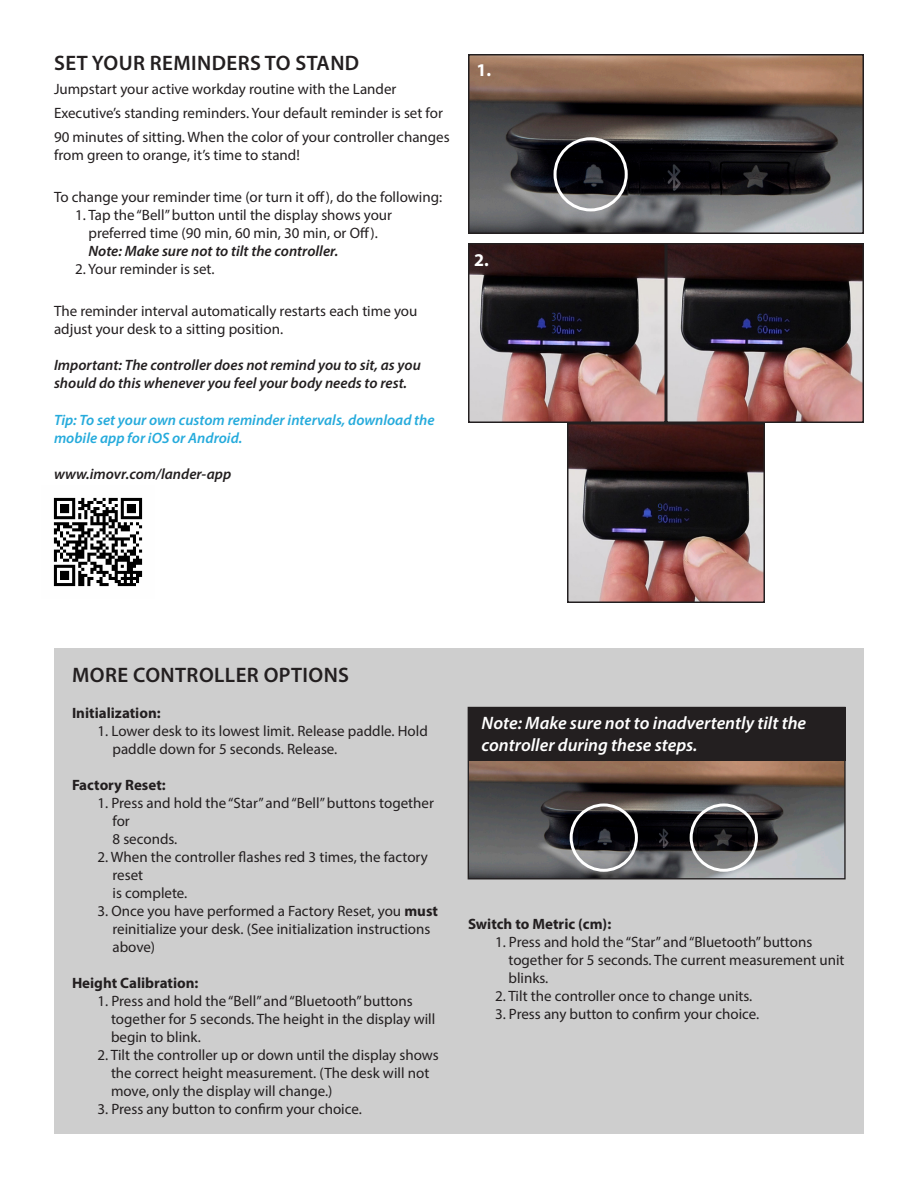
<style>
.page{position:relative;width:918px;height:1188px;background:#fff}
.page>*{position:absolute;margin:0;border:0;box-sizing:border-box;transform-origin:0 0}
.t1{font:600 21px "Myriad Pro";letter-spacing:.02em;color:#231f20}
.t2{font:italic 600 18px/21.6px "Myriad Pro";color:#fff}
.t3{font:700 18px "Myriad Pro";color:#fff}
.t4{font:15px/18px "Myriad Pro";color:#231f20}
.t5{font:italic 600 15px/18px "Myriad Pro";color:#231f20}
.t6{font:italic 600 15px/18px "Myriad Pro";color:#26abdc}
.t7{font:700 15px "Myriad Pro";color:#231f20}
.s1{font-weight:700}
</style>
<div class="page">
<div style="left:54px;top:648px;width:810px;height:486px;background:#cecece"></div>
<img style="left:570px;top:426px;width:192px;height:174px">
<div style="left:567px;top:423px;width:198px;height:180px;border:2px solid #231f20"></div>
<img style="left:53px;top:497px;width:90px;height:90px">
<img style="left:470px;top:761px;width:374px;height:116px">
<div style="left:468px;top:707px;width:378px;height:172px;border:1px solid #231f20"></div>
<div style="left:570px;top:804px;width:68px;height:68px;border:3px solid #fff;border-radius:50%"></div>
<div style="left:690px;top:804px;width:68px;height:68px;border:3px solid #fff;border-radius:50%"></div>
<div style="left:468px;top:708px;width:378px;height:53px;background:#231f20"></div>
<div style="left:475px;top:709px;width:339px;height:53px;background:#231f20"></div>
<img style="left:471px;top:246px;width:192px;height:174px">
<div style="left:468px;top:243px;width:198px;height:180px;border:2px solid #231f20"></div>
<img style="left:471px;top:57px;width:390px;height:174px">
<div style="left:468px;top:54px;width:396px;height:180px;border:2px solid #231f20"></div>
<div style="left:554px;top:137px;width:74px;height:74px;border:3px solid #fff;border-radius:50%"></div>
<img style="left:669px;top:246px;width:192px;height:174px">
<div style="left:666px;top:243px;width:198px;height:180px;border:2px solid #231f20"></div>
<p class="t1" style="left:54px;top:49px;width:307px">SET YOUR REMINDERS TO STAND</p>
<p class="t4" style="left:54px;top:76px;width:397px;line-height:24px">Jumpstart your active workday routine with the Lander<br>Executive’s standing reminders. Your default reminder is set for<br>90 minutes of sitting. When the color of your controller changes</p>
<p class="t4" style="left:54px;top:145px;width:247px">from green to orange, it’s time to stand!</p>
<p class="t4" style="left:54px;top:187px;width:390px">To change your reminder time (or turn it off), do the following:</p>
<p class="t4" style="left:75px;top:205px;width:319px;text-align:center">1. Tap the “Bell” button until the display shows your preferred time (90 min, 60 min, 30 min, or Off).</p>
<p class="t5" style="left:88px;top:241px;width:251px">Note: Make sure not to tilt the controller.</p>
<p class="t4" style="left:75px;top:259px;width:141px">2. Your reminder is set.</p>
<p class="t4" style="left:54px;top:301px;width:365px">The reminder interval automatically restarts each time you adjust your desk to a sitting position.</p>
<p class="t5" style="left:54px;top:355px;width:368px">Important: The controller does not remind you to sit, as you should do this whenever you feel your body needs to rest.</p>
<p class="t6" style="left:54px;top:411px;width:382px">Tip: To set your own custom reminder intervals, download the mobile app for iOS or Android.</p>
<p class="t5" style="left:54px;top:465px;width:179px">www.imovr.com/lander-app</p>
<p class="t3" style="left:477px;top:59px;width:16px">1.</p>
<p class="t3" style="left:474px;top:249px;width:16px">2.</p>
<p class="t1" style="left:72px;top:661px;width:278px">MORE CONTROLLER OPTIONS</p>
<p class="t7" style="left:72px;top:703px;width:90px">Initialization:</p>
<p class="t4" style="left:112px;top:721px;width:317px;text-indent:-15px">1. Lower desk to its lowest limit. Release paddle. Hold paddle down for 5 seconds. Release.</p>
<p class="t7" style="left:72px;top:775px;width:95px">Factory Reset:</p>
<p class="t4" style="left:112px;top:793px;width:323px;text-indent:-15px">1. Press and hold the “Star” and “Bell” buttons together for<br>8 seconds.</p>
<p class="t4" style="left:112px;top:847px;width:317px;text-indent:-15px">2. When the controller flashes red 3 times, the factory reset<br>is complete.</p>
<p class="t4" style="left:112px;top:901px;width:327px;text-indent:-15px">3. Once you have performed a Factory Reset, you <span class="s1">must </span>reinitialize your desk. (See initialization instructions above)</p>
<p class="t7" style="left:72px;top:973px;width:128px">Height Calibration:</p>
<p class="t4" style="left:111px;top:991px;width:326px;text-indent:-14px">1. Press and hold the “Bell” and “Bluetooth” buttons together for 5 seconds. The height in the display will begin to blink.</p>
<p class="t4" style="left:111px;top:1045px;width:329px;text-indent:-14px">2. Tilt the controller up or down until the display shows the correct height measurement. (The desk will not move, only the display will change.)</p>
<p class="t4" style="left:98px;top:1099px;width:266px">3. Press any button to confirm your choice.</p>
<p class="t2" style="left:482px;top:712px;width:326px">Note: Make sure not to inadvertently tilt the controller during these steps.</p>
<p class="t7" style="left:468px;top:914px;width:145px">Switch to Metric (cm):</p>
<p class="t4" style="left:508px;top:933px;width:338px;text-indent:-14px">1. Press and hold the “Star” and “Bluetooth” buttons together for 5 seconds. The current measurement unit blinks.</p>
<p class="t4" style="left:495px;top:987px;width:259px">2. Tilt the controller once to change units.</p>
<p class="t4" style="left:495px;top:1005px;width:266px">3. Press any button to confirm your choice.</p>
</div>
